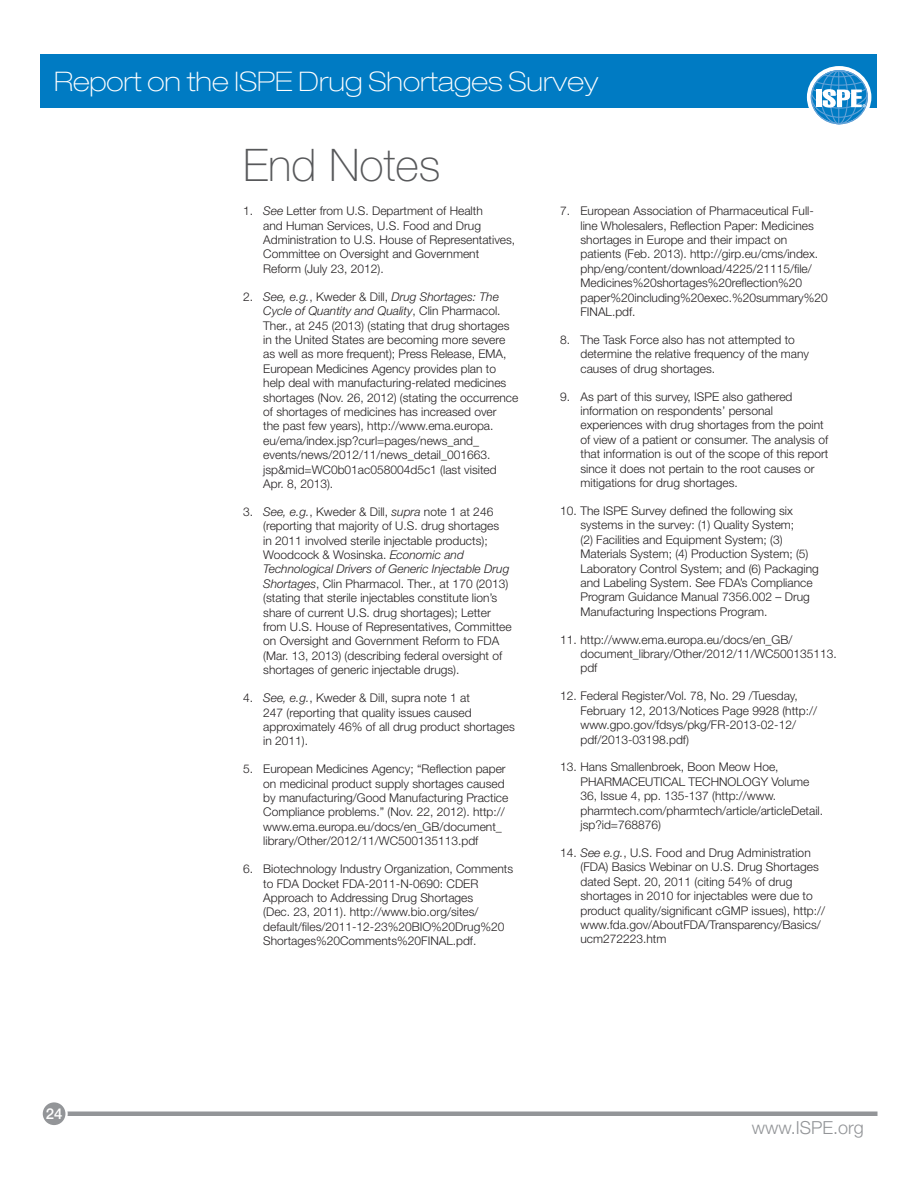
<style>
.page{position:relative;width:918px;height:1188px;background:#fff}
.page>*{position:absolute;margin:0;border:0;box-sizing:border-box;transform-origin:0 0}
.t1{font:100 45px "Helvetica Neue LT Std";color:#57585a}
.t2{font:100 expanded 27px "Helvetica Neue LT Std";color:#fff}
.t3{font:300 18px "Helvetica Neue LT Std";color:#939598}
.t4{font:500 15px "Helvetica Neue LT Std";color:#fff}
.t5{font:300 12px/14.4px "Helvetica Neue LT Std";color:#231f20}
.s1{font-style:italic}
</style>
<div class="page">
<hr style="left:47px;top:1112px;width:831px;height:4px;background:#939598">
<div style="left:40px;top:54px;width:838px;height:54px;background:#007bc3"></div>
<svg style="left:807px;top:66px;width:64px;height:61px"></svg>
<svg style="left:811px;top:70px;width:56px;height:53px"></svg>
<hr style="left:838px;top:70px;width:1px;height:54px;background:#61a1d7">
<div style="left:820px;top:70px;width:37px;height:54px;border:1px solid #61a1d7;border-radius:50%"></div>
<div style="left:830px;top:70px;width:18px;height:54px;border:1px solid #61a1d7;border-radius:50%"></div>
<svg style="left:810px;top:66px;width:59px;height:52px"></svg>
<svg style="left:40px;top:1100px;width:28px;height:27px"></svg>
<div style="left:43px;top:1102px;width:22px;height:23px;background:#939598;border-radius:50%"></div>
<h2 class="t2" style="left:54px;top:66px;width:546px">Report on the ISPE Drug Shortages Survey</h2>
<p class="t4" style="left:46px;top:1105px;width:18px">24</p>
<h1 class="t1" style="left:243px;top:139px;width:199px">End Notes</h1>
<p class="t5" style="left:263px;top:204px;width:254px;text-indent:-20px">1. <span class="s1">See</span> Letter from U.S. Department of Health<br>and Human Services, U.S. Food and Drug Administration to U.S. House of Representatives, Committee on Oversight and Government Reform (July 23, 2012).</p>
<p class="t5" style="left:263px;top:289px;width:257px;text-indent:-20px">2. <span class="s1">See, e.g.</span>, Kweder &amp; Dill, <span class="s1">Drug Shortages: The Cycle of Quantity and Quality</span>, Clin Pharmacol.<br>Ther., at 245 (2013) (stating that drug shortages in the United States are becoming more severe as well as more frequent); Press Release, EMA, European Medicines Agency provides plan to help deal with manufacturing-related medicines shortages (Nov. 26, 2012) (stating the occurrence of shortages of medicines has increased over<br>the past few years), http://www.ema.europa. eu/ema/index.jsp?curl=pages/news_and_ events/news/2012/11/news_detail_001663. jsp&amp;mid=WC0b01ac058004d5c1 (last visited Apr. 8, 2013).</p>
<p class="t5" style="left:263px;top:504px;width:250px;text-indent:-20px">3. <span class="s1">See, e.g.</span>, Kweder &amp; Dill, <span class="s1">supra</span> note 1 at 246 (reporting that majority of U.S. drug shortages<br>in 2011 involved sterile injectable products); Woodcock &amp; Wosinska. <span class="s1">Economic and Technological Drivers of Generic Injectable Drug Shortages</span>, Clin Pharmacol. Ther., at 170 (2013) (stating that sterile injectables constitute lion’s share of current U.S. drug shortages); Letter from U.S. House of Representatives, Committee on Oversight and Government Reform to FDA (Mar. 13, 2013) (describing federal oversight of shortages of generic injectable drugs).</p>
<p class="t5" style="left:263px;top:690px;width:253px;text-indent:-20px">4. <span class="s1">See, e.g.</span>, Kweder &amp; Dill, supra note 1 at<br>247 (reporting that quality issues caused approximately 46% of all drug product shortages in 2011).</p>
<p class="t5" style="left:263px;top:762px;width:247px;text-indent:-20px">5. European Medicines Agency; “Reflection paper on medicinal product supply shortages caused by manufacturing/Good Manufacturing Practice Compliance problems.” (Nov. 22, 2012). http:// www.ema.europa.eu/docs/en_GB/document_ library/Other/2012/11/WC500135113.pdf</p>
<p class="t5" style="left:263px;top:861px;width:252px;text-indent:-20px">6. Biotechnology Industry Organization, Comments to FDA Docket FDA-2011-N-0690: CDER Approach to Addressing Drug Shortages<br>(Dec. 23, 2011). http://www.bio.org/sites/ default/files/2011-12-23%20BIO%20Drug%20<br>Shortages%20Comments%20FINAL.pdf.</p>
<p class="t5" style="left:580px;top:204px;width:249px;text-indent:-20px">7. European Association of Pharmaceutical Full&shy;line Wholesalers, Reflection Paper: Medicines shortages in Europe and their impact on patients (Feb. 2013). http://girp.eu/cms/index. php/eng/content/download/4225/21115/file/ Medicines%20shortages%20reflection%20 paper%20including%20exec.%20summary%20<br>FINAL.pdf.</p>
<p class="t5" style="left:580px;top:332px;width:230px;text-indent:-20px">8. The Task Force also has not attempted to determine the relative frequency of the many causes of drug shortages.</p>
<p class="t5" style="left:580px;top:389px;width:250px;text-indent:-20px">9. As part of this survey, ISPE also gathered information on respondents’ personal experiences with drug shortages from the point of view of a patient or consumer. The analysis of that information is out of the scope of this report since it does not pertain to the root causes or mitigations for drug shortages.</p>
<p class="t5" style="left:580px;top:503px;width:240px;text-indent:-20px">10. The ISPE Survey defined the following six systems in the survey: (1) Quality System;<br>(2) Facilities and Equipment System; (3)<br>Materials System; (4) Production System; (5)<br>Laboratory Control System; and (6) Packaging and Labeling System. See FDA’s Compliance Program Guidance Manual 7356.002 – Drug Manufacturing Inspections Program.</p>
<p class="t5" style="left:580px;top:632px;width:258px;text-indent:-20px">11. http://www.ema.europa.eu/docs/en_GB/ document_library/Other/2012/11/WC500135113. pdf</p>
<p class="t5" style="left:580px;top:689px;width:238px;text-indent:-20px">12. Federal Register/Vol. 78, No. 29 /Tuesday, February 12, 2013/Notices Page 9928 (http:// www.gpo.gov/fdsys/pkg/FR-2013-02-12/ pdf/2013-03198.pdf)</p>
<p class="t5" style="left:580px;top:760px;width:244px;text-indent:-20px">13. Hans Smallenbroek, Boon Meow Hoe, PHARMACEUTICAL TECHNOLOGY Volume 36, Issue 4, pp. 135-137 (http://www. pharmtech.com/pharmtech/article/articleDetail. jsp?id=768876)</p>
<p class="t5" style="left:580px;top:845px;width:246px;text-indent:-20px">14. <span class="s1">See e.g.</span>, U.S. Food and Drug Administration (FDA) Basics Webinar on U.S. Drug Shortages dated Sept. 20, 2011 (citing 54% of drug shortages in 2010 for injectables were due to product quality/significant cGMP issues), http:// www.fda.gov/AboutFDA/Transparency/Basics/ ucm272223.htm</p>
<h3 class="t3" style="left:752px;top:1117px;width:114px">www.ISPE.org</h3>
</div>
